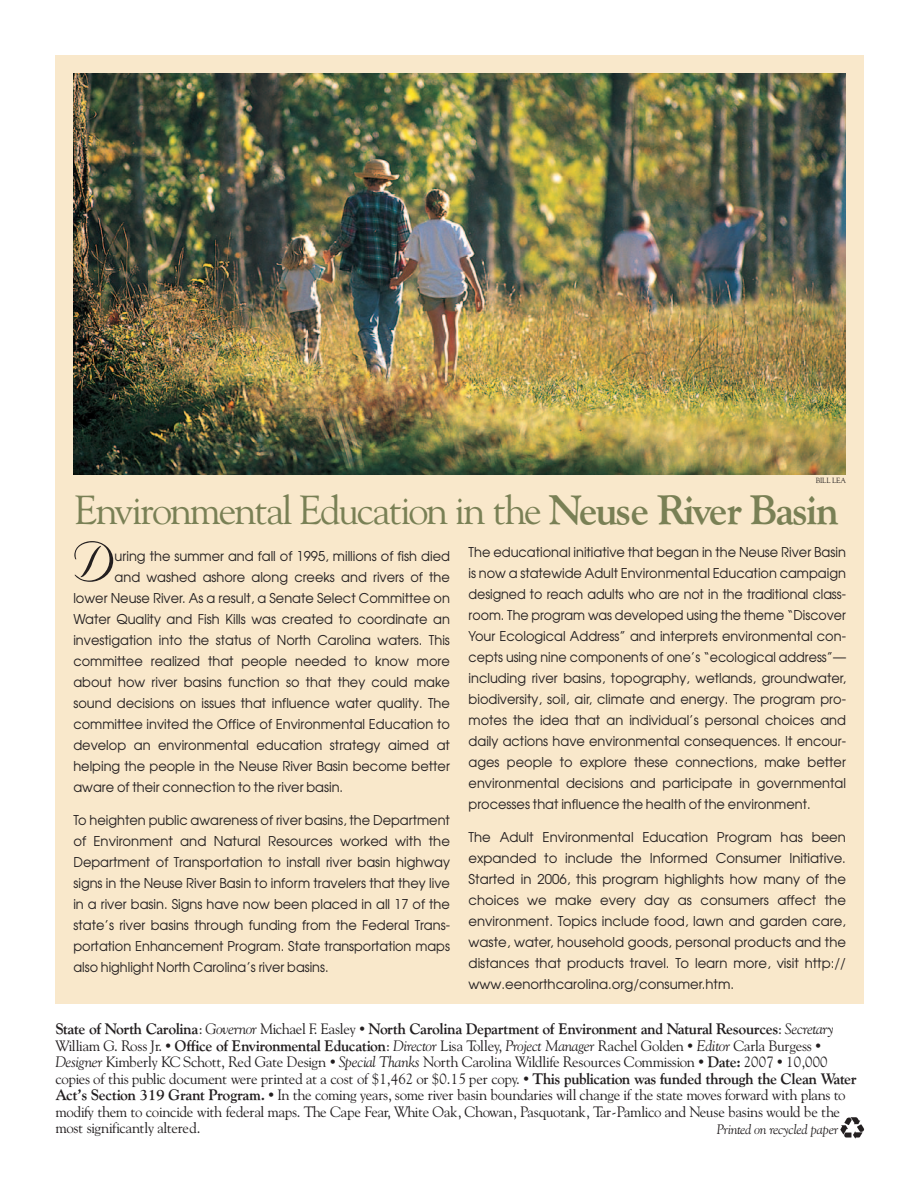
<style>
.page{position:relative;width:918px;height:1188px;background:#fff}
.page>*{position:absolute;margin:0;border:0;box-sizing:border-box;transform-origin:0 0}
.t1{font:68.4px "Nuptial Script";color:#231f20;scale:.96 1}
.t2{font:40.5px "Goudy Oldstyle II V";letter-spacing:-.06em;color:#798055}
.t3{font:15px/16.5px "Goudy Oldstyle II V";letter-spacing:-.03em;color:#231f20}
.t4{font:15px "Goudy Oldstyle II Bold V";letter-spacing:-.04em;color:#231f20}
.t5{font:13.5px/21px "Avant Garde";color:#231f20;text-align:justify;scale:.96 1}
.t6{font:13.5px/21px "Avant Garde";color:#231f20;text-align:justify}
.t7{font:13.5px "Goudy Oldstyle II Italic V";letter-spacing:-.025em;color:#231f20}
.t8{font:7.5px "Goudy Oldstyle II V";letter-spacing:-.015em;color:#231f20}
.s1{font-family:"Goudy Oldstyle II Bold V"}
.s2{font-family:"Goudy Oldstyle II V"}
.s3{font-family:"Goudy Oldstyle II Italic V"}
</style>
<div class="page">
<div style="left:56px;top:55px;width:808px;height:948px;background:#f9e8cb"></div>
<img style="left:73px;top:74px;width:773px;height:401px">
<img style="left:841px;top:1117px;width:23px;height:22px">
<p class="t8" style="left:816px;top:477px;width:32px">BILL LEA</p>
<h2 class="t2" style="left:74px;top:494px;width:767px">Environmental Education in the <span class="s1">Neuse River Basin</span></h2>
<h1 class="t1" style="left:71px;top:518px;width:47px">D</h1>
<p class="t5" style="left:115px;top:547px;width:351px">uring the summer and fall of 1995, millions of fish died</p>
<p class="t5" style="left:115px;top:568px;width:351px">and washed ashore along creeks and rivers of the</p>
<p class="t5" style="left:73px;top:589px;width:394px">lower Neuse River. As a result, a Senate Select Commit tee on</p>
<p class="t5" style="left:73px;top:610px;width:394px">Water Quality and Fish Kills was created to coordinate an</p>
<p class="t5" style="left:73px;top:631px;width:394px">investiga tion into the status of North Carolina waters. This</p>
<p class="t5" style="left:73px;top:652px;width:394px">committee realized that people needed to know more</p>
<p class="t5" style="left:73px;top:673px;width:394px">about how river basins function so that they could make</p>
<p class="t5" style="left:73px;top:694px;width:394px">sound decisions on issues that influence water quality. The</p>
<p class="t5" style="left:73px;top:715px;width:394px">committee invited the Office of Environ mental Education to</p>
<p class="t5" style="left:73px;top:736px;width:394px">develop an environ mental education strategy aimed at</p>
<p class="t5" style="left:73px;top:757px;width:394px">helping the people in the Neuse River Basin become better</p>
<p class="t5" style="left:73px;top:778px;width:283px">aware of their con nection to the river basin.</p>
<p class="t5" style="left:73px;top:811px;width:394px">To heighten public awareness of river basins, the Depart ment of Environment and Natural Resources worked with the Depart ment of Trans portation to install river basin highway signs in the Neuse River Basin to inform travelers that they live in a river basin. Signs have now been placed in all 17 of the state’s river basins through funding from the Federal Trans - portation Enhance ment Program. State transportation maps also highlight North Carolina’s river basins.</p>
<p class="t5" style="left:469px;top:542px;width:395px">The educational initiative that began in the Neuse River Basin is now a statewide Adult Environmental Edu cation cam paign designed to reach adults who are not in the tradi tional class - room. The program was developed using the theme “Dis cover Your Ecol ogical Address” and interprets environ mental con - cepts using nine com ponents of one’s “ecol o gical address”— including river basins, topography, wet lands, ground water, bio diver sity, soil, air, climate and energy. The pro gram pro - motes the idea that an individual’s personal choices and daily actions have environ mental conse quences. It encour - ages people to explore these connec tions, make better environ mental decisions and participate in gov ern mental pro cesses that influence the health of the environment.</p>
<p class="t6" style="left:469px;top:827px;width:379px">The Adult Environmental Education Program has been expanded to include the Informed Consumer Initiative.<br>Started in 2006, this program highlights how many of the choices we make every day as consumers affect the environ ment. Topics include food, lawn and garden care, waste, water, household goods, personal products and the distances that products travel. To learn more, visit http:// www.eenorthcarolina.org/consumer.htm.</p>
<p class="t4" style="left:55px;top:1023px;width:781px">State of North Carolina<span class="s2">:</span> <span class="s3">Governor</span> <span class="s2">Michael F. Easley •</span> North Carolina Department of Environment and Natural Resources<span class="s2">:</span> <span class="s3">Secretary</span></p>
<p class="t3" style="left:55px;top:1038px;width:803px">William G. Ross Jr. • <span class="s1">Office of Environmental Education</span>: <span class="s3">Director</span> Lisa Tolley, <span class="s3">Project Manager</span> Rachel Golden • <span class="s3">Editor</span> Carla Burgess • <span class="s3">Designer</span> Kimberly KC Schott, Red Gate Design • <span class="s3">Special Thanks</span> North Carolina Wildlife Resources Commission • <span class="s1">Date:</span> 2007 • 10,000 copies of this public document were printed at a cost of $1,462 or $0.15 per copy. • <span class="s1">This publication was funded through the Clean Water Act’s Section 319 Grant Program.</span> • In the coming years, some river basin boundaries will change if the state moves forward with plans to modify them to coincide with federal maps. The Cape Fear, White Oak, Chowan, Pasquotank, Tar-Pamlico and Neuse basins would be the most significantly altered.</p>
<p class="t7" style="left:717px;top:1124px;width:123px">Printed on recycled paper</p>
</div>
